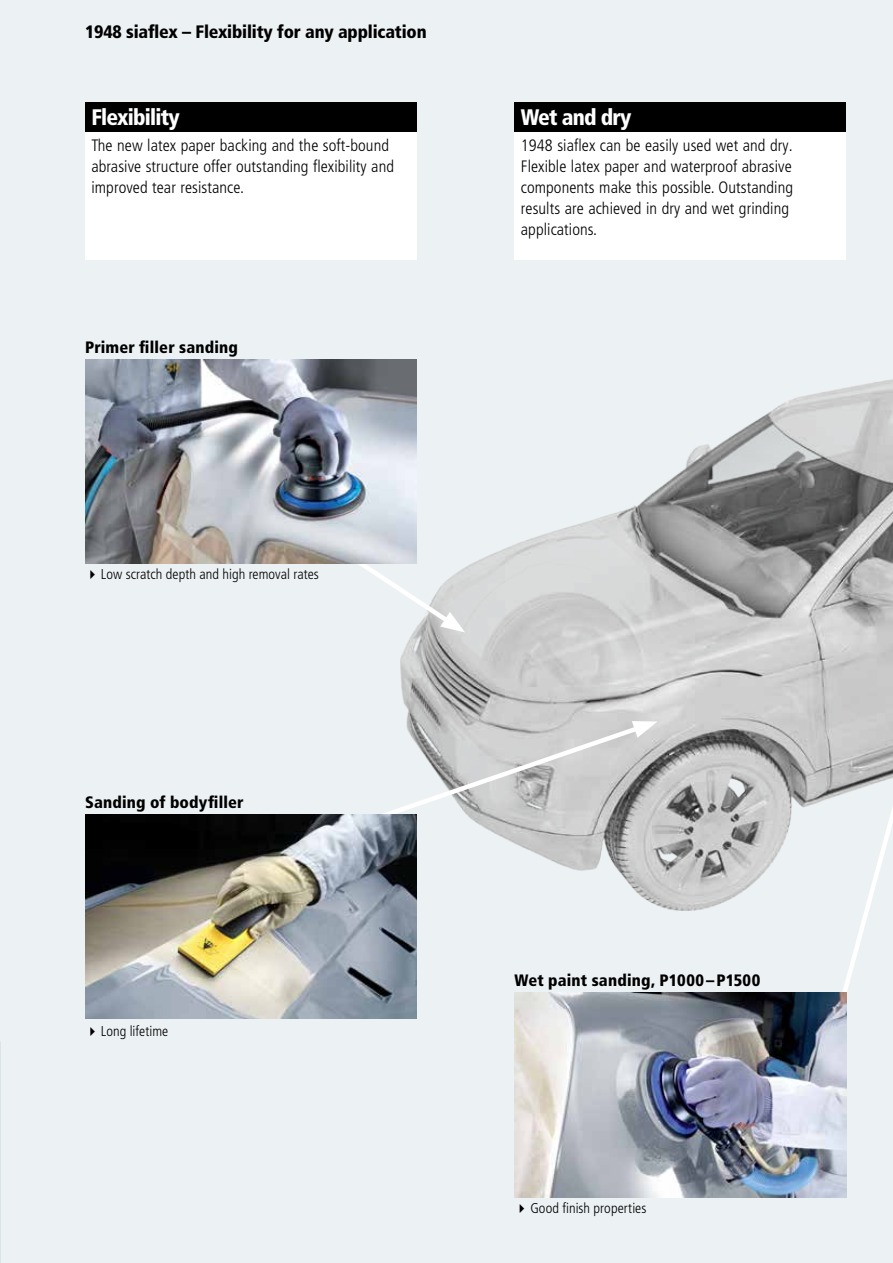
<style>
.page{position:relative;width:893px;height:1263px;background:#ecf1f3}
.page>*{position:absolute;margin:0;border:0;box-sizing:border-box;transform-origin:0 0}
.t1{font:900 condensed 22.5px "Frutiger LT Pro";letter-spacing:-.035em;color:#fff}
.t2{font:900 condensed 18px "Frutiger LT Pro";letter-spacing:-.01em;color:#000}
.t3{font:300 condensed 16.5px/21px "Frutiger LT Pro";letter-spacing:.005em;color:#000}
.t4{font:900 condensed 16.5px "Frutiger LT Pro";letter-spacing:.01em;color:#000}
.t5{font:300 condensed 14.25px "Frutiger LT Pro";letter-spacing:.005em;color:#000}
</style>
<div class="page">
<div style="left:85px;top:132px;width:332px;height:127px;background:#fff"></div>
<img style="left:400px;top:379px;width:493px;height:532px">
<div style="left:514px;top:132px;width:332px;height:127px;background:#fff"></div>
<svg style="left:837px;top:677px;width:56px;height:327px"></svg>
<svg style="left:345px;top:551px;width:120px;height:81px"></svg>
<svg style="left:383px;top:721px;width:274px;height:103px"></svg>
<div style="left:514px;top:102px;width:332px;height:30px;background:#000"></div>
<div style="left:85px;top:102px;width:332px;height:30px;background:#000"></div>
<img style="left:85px;top:814px;width:332px;height:204px">
<img style="left:514px;top:993px;width:332px;height:204px">
<img style="left:85px;top:359px;width:332px;height:204px">
<p class="t2" style="left:85px;top:21px;width:343px">1948 siaflex – Flexibility for any application</p>
<h1 class="t1" style="left:91px;top:104px;width:90px">Flexibility</h1>
<h1 class="t1" style="left:521px;top:104px;width:112px">Wet and dry</h1>
<p class="t3" style="left:91px;top:135px;width:304px">The new latex paper backing and the soft-bound abrasive structure offer outstanding flexibility and improved tear resistance.</p>
<p class="t4" style="left:85px;top:337px;width:155px">Primer filler sanding</p>
<p class="t5" style="left:85px;top:566px;width:235px">✔Low scratch depth and high removal rates</p>
<p class="t4" style="left:85px;top:792px;width:160px">Sanding of bodyfiller</p>
<p class="t5" style="left:85px;top:1023px;width:85px">✔Long lifetime</p>
<p class="t3" style="left:521px;top:135px;width:274px">1948 siaflex can be easily used wet and dry.<br>Flexible latex paper and waterproof abrasive components make this possible. Outstanding results are achieved in dry and wet grinding applications.</p>
<p class="t4" style="left:514px;top:970px;width:247px">Wet paint sanding, P1000–P1500</p>
<p class="t5" style="left:514px;top:1199px;width:133px">✔Good finish properties</p>
</div>
